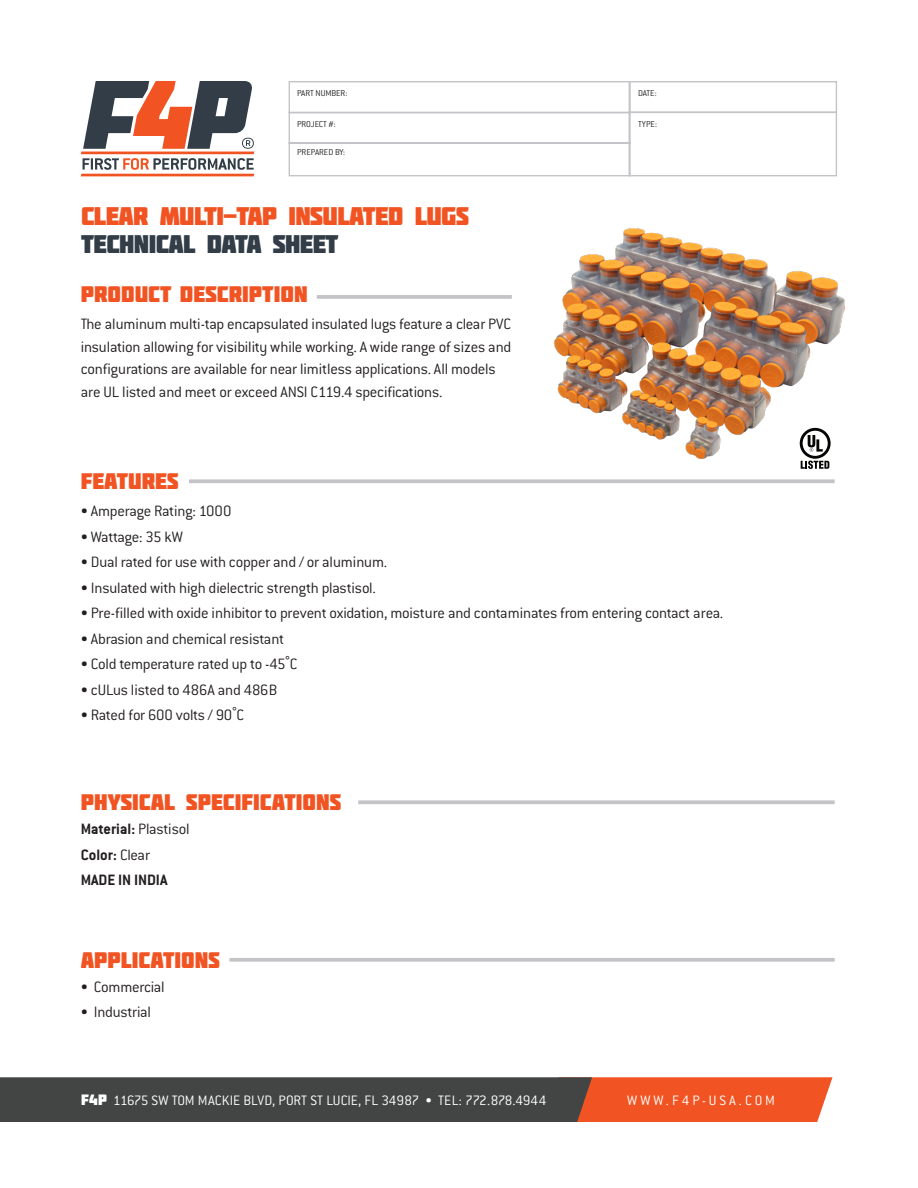
<style>
.page{position:relative;width:918px;height:1188px;background:#fff}
.page>*{position:absolute;margin:0;border:0;box-sizing:border-box;transform-origin:0 0}
.t1{font:25.5px "Molot";letter-spacing:-.025em;color:#f15422}
.t2{font:25.5px "Molot";letter-spacing:-.025em;color:#323d47}
.t3{font:22.5px "Molot";color:#f15422}
.t4{font:300 16.5px/22.5px "Conduit ITC";letter-spacing:-.015em;color:#231f20}
.t5{font:700 16.5px "Conduit ITC";color:#231f20}
.t6{font:300 15px "Conduit ITC";color:#fff}
.t7{font:300 15px "Conduit ITC";letter-spacing:.2em;color:#fff}
.t8{font:300 9.3px "Conduit ITC";letter-spacing:-.005em;color:#231f20}
.s1{font-family:"Barlow Condensed";font-weight:400}
.s2{font-weight:300}
.s3{font-family:"Molot";font-weight:400}
</style>
<div class="page">
<svg style="left:0;top:1077px;width:833px;height:45px;background:#774c3d"></svg>
<svg style="left:288px;top:81px;width:550px;height:96px"></svg>
<div style="left:629px;top:112px;width:208px;height:64px;border:1px solid #c4c3c7"></div>
<svg style="left:81px;top:81px;width:173px;height:95px"></svg>
<svg style="left:358px;top:800px;width:477px;height:4px;background:#cac9cc"></svg>
<hr style="left:317px;top:295px;width:195px;height:4px;background:#c4c3c7">
<svg style="left:230px;top:958px;width:605px;height:4px;background:#c8c7cb"></svg>
<svg style="left:189px;top:479px;width:646px;height:4px;background:#cac9cc"></svg>
<img style="left:555px;top:229px;width:289px;height:230px">
<svg style="left:800px;top:428px;width:31px;height:41px"></svg>
<p class="t8" style="left:297px;top:88px;width:52px">PART NUMBER:</p>
<p class="t8" style="left:638px;top:88px;width:20px">DATE:</p>
<p class="t8" style="left:297px;top:119px;width:40px">PROJECT #:</p>
<p class="t8" style="left:638px;top:119px;width:20px">TYPE:</p>
<p class="t8" style="left:297px;top:147px;width:49px">PREPARED BY:</p>
<p class="t1" style="left:81px;top:201px;width:389px">CLEAR MULTI-TAP INSULATED LUGS</p>
<p class="t2" style="left:81px;top:229px;width:259px">TECHNICAL DATA SHEET</p>
<p class="t3" style="left:81px;top:281px;width:228px">PRODUCT DESCRIPTION</p>
<p class="t4" style="left:81px;top:313px;width:432px">The aluminum multi-tap encapsulated insulated lugs feature a clear PVC insulation allowing for visibility while working. A wide range of sizes and configurations are available for near limitless applications. All models are UL listed and meet or exceed ANSI C119.4 specifications.</p>
<p class="t3" style="left:81px;top:468px;width:99px">FEATURES</p>
<p class="t4" style="left:81px;top:500px;width:152px">• Amperage Rating: 1000</p>
<p class="t4" style="left:81px;top:525px;width:104px">• Wattage: 35 kW</p>
<p class="t4" style="left:81px;top:551px;width:308px">• Dual rated for use with copper and / or aluminum.</p>
<p class="t4" style="left:81px;top:576px;width:297px">• Insulated with high dielectric strength plastisol.</p>
<p class="t4" style="left:81px;top:602px;width:644px">• Pre-filled with oxide inhibitor to prevent oxidation, moisture and contaminates from entering contact area.</p>
<p class="t4" style="left:81px;top:627px;width:205px">• Abrasion and chemical resistant</p>
<p class="t4" style="left:81px;top:653px;width:218px">• Cold temperature rated up to -45<span class="s1">˚</span>C</p>
<p class="t4" style="left:81px;top:678px;width:198px">• cULus listed to 486A and 486B</p>
<p class="t4" style="left:81px;top:704px;width:165px">• Rated for 600 volts / 90<span class="s1">˚</span>C</p>
<p class="t3" style="left:81px;top:789px;width:262px">PHYSICAL SPECIFICATIONS</p>
<p class="t5" style="left:81px;top:819px;width:110px">Material: <span class="s2">Plastisol</span></p>
<p class="t5" style="left:81px;top:845px;width:71px">Color: <span class="s2">Clear</span></p>
<p class="t5" style="left:81px;top:870px;width:88px">MADE IN INDIA</p>
<p class="t3" style="left:81px;top:946px;width:141px">APPLICATIONS</p>
<p class="t4" style="left:81px;top:975px;width:86px">• Commercial</p>
<p class="t4" style="left:81px;top:1001px;width:72px">• Industrial</p>
<p class="t6" style="left:81px;top:1092px;width:467px"><span class="s3">F4P</span> 11675 SW TOM MACKIE BLVD, PORT ST LUCIE, FL 34987 • TEL: 772.878.4944</p>
<p class="t7" style="left:627px;top:1092px;width:149px">WWW.F4P-USA.COM</p>
</div>
